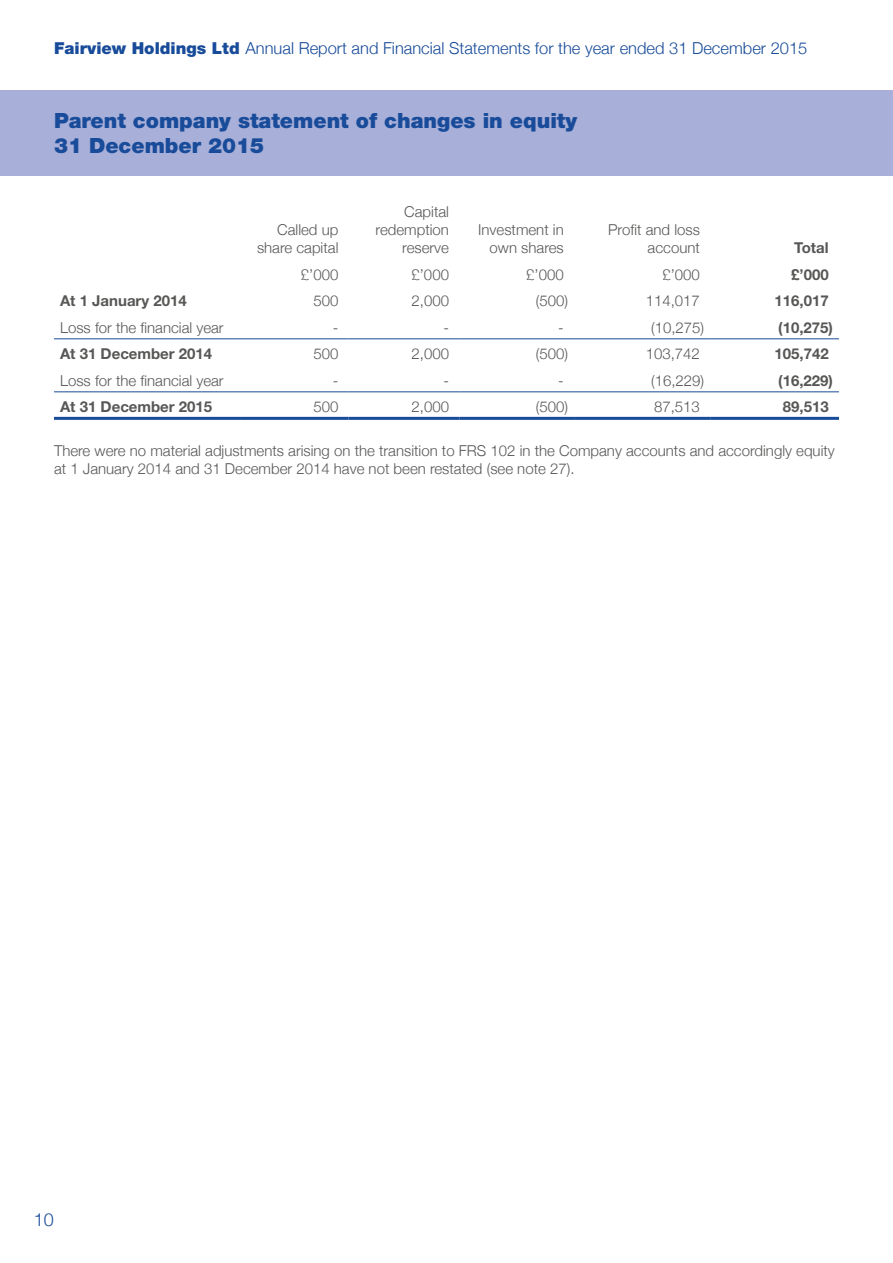
<style>
.page{position:relative;width:893px;height:1263px;background:#fff}
.page>*{position:absolute;margin:0;border:0;box-sizing:border-box;transform-origin:0 0}
.t1{font:900 21px/25.2px "Helvetica Neue LT Std";color:#184b99}
.t2{font:300 18px "Helvetica Neue";color:#184b99}
.t3{font:300 16.5px "Helvetica Neue";color:#184b99}
.t4{font:300 15px/18px "Helvetica Neue";color:#575756;text-align:right}
.t5{font:700 15px "Helvetica Neue";color:#575756}
.s1{font-family:"Helvetica Neue LT Std";font-weight:900}
</style>
<div class="page">
<div style="left:0;top:90px;width:893px;height:86px;background:#a8afd8"></div>
<hr style="left:54px;top:338px;width:187px;height:1px;background:#184b99">
<hr style="left:241px;top:338px;width:108px;height:1px;background:#184b99">
<hr style="left:349px;top:338px;width:110px;height:1px;background:#184b99">
<hr style="left:459px;top:338px;width:115px;height:1px;background:#184b99">
<hr style="left:574px;top:338px;width:136px;height:1px;background:#184b99">
<hr style="left:710px;top:338px;width:129px;height:1px;background:#184b99">
<hr style="left:54px;top:391px;width:187px;height:1px;background:#184b99">
<hr style="left:241px;top:391px;width:108px;height:1px;background:#184b99">
<hr style="left:349px;top:391px;width:110px;height:1px;background:#184b99">
<hr style="left:459px;top:391px;width:115px;height:1px;background:#184b99">
<hr style="left:574px;top:391px;width:136px;height:1px;background:#184b99">
<hr style="left:710px;top:391px;width:129px;height:1px;background:#184b99">
<hr style="left:54px;top:417px;width:187px;height:3px;background:#184b99">
<hr style="left:241px;top:417px;width:108px;height:3px;background:#184b99">
<hr style="left:349px;top:417px;width:110px;height:3px;background:#184b99">
<hr style="left:459px;top:417px;width:115px;height:3px;background:#184b99">
<hr style="left:574px;top:417px;width:136px;height:3px;background:#184b99">
<hr style="left:710px;top:417px;width:129px;height:3px;background:#184b99">
<p class="t3" style="left:54px;top:35px;width:755px"><span class="s1">Fairview Holdings Ltd</span> Annual Report and Financial Statements for the year ended 31 December 2015</p>
<h1 class="t1" style="left:54px;top:108px;width:525px">Parent company statement of changes in equity<br>31 December 2015</h1>
<p class="t4" style="left:257px;top:220px;width:83px">Called up share capital</p>
<p class="t4" style="left:376px;top:202px;width:75px">Capital redemption reserve</p>
<p class="t4" style="left:478px;top:220px;width:87px">Investment in own shares</p>
<p class="t4" style="left:608px;top:220px;width:93px">Profit and loss account</p>
<p class="t5" style="left:794px;top:239px;width:36px">Total</p>
<p class="t4" style="left:301px;top:264px;width:39px">£’000</p>
<p class="t4" style="left:411px;top:264px;width:39px">£’000</p>
<p class="t4" style="left:526px;top:264px;width:39px">£’000</p>
<p class="t4" style="left:662px;top:264px;width:39px">£’000</p>
<p class="t5" style="left:791px;top:265px;width:39px">£’000</p>
<p class="t5" style="left:60px;top:292px;width:128px">At 1 January 2014</p>
<p class="t4" style="left:313px;top:291px;width:27px">500</p>
<p class="t4" style="left:411px;top:291px;width:39px">2,000</p>
<p class="t4" style="left:536px;top:291px;width:34px">(500)</p>
<p class="t4" style="left:646px;top:291px;width:56px">114,017</p>
<p class="t5" style="left:774px;top:292px;width:56px">116,017</p>
<p class="t4" style="left:60px;top:317px;width:165px">Loss for the financial year</p>
<p class="t4" style="left:333px;top:317px;width:7px">-</p>
<p class="t4" style="left:443px;top:317px;width:7px">-</p>
<p class="t4" style="left:558px;top:317px;width:7px">-</p>
<p class="t4" style="left:651px;top:317px;width:55px">(10,275)</p>
<p class="t5" style="left:778px;top:318px;width:56px">(10,275)</p>
<p class="t5" style="left:60px;top:345px;width:154px">At 31 December 2014</p>
<p class="t4" style="left:313px;top:344px;width:27px">500</p>
<p class="t4" style="left:411px;top:344px;width:39px">2,000</p>
<p class="t4" style="left:536px;top:344px;width:34px">(500)</p>
<p class="t4" style="left:646px;top:344px;width:56px">103,742</p>
<p class="t5" style="left:774px;top:345px;width:56px">105,742</p>
<p class="t4" style="left:60px;top:370px;width:165px">Loss for the financial year</p>
<p class="t4" style="left:333px;top:370px;width:7px">-</p>
<p class="t4" style="left:443px;top:370px;width:7px">-</p>
<p class="t4" style="left:558px;top:370px;width:7px">-</p>
<p class="t4" style="left:651px;top:370px;width:55px">(16,229)</p>
<p class="t5" style="left:778px;top:371px;width:56px">(16,229)</p>
<p class="t5" style="left:60px;top:398px;width:154px">At 31 December 2015</p>
<p class="t4" style="left:313px;top:397px;width:27px">500</p>
<p class="t4" style="left:411px;top:397px;width:39px">2,000</p>
<p class="t4" style="left:536px;top:397px;width:34px">(500)</p>
<p class="t4" style="left:654px;top:397px;width:47px">87,513</p>
<p class="t5" style="left:783px;top:398px;width:47px">89,513</p>
<p class="t4" style="left:54px;top:440px;width:782px;text-align:left">There were no material adjustments arising on the transition to FRS 102 in the Company accounts and accordingly equity at 1 January 2014 and 31 December 2014 have not been restated (see note 27).</p>
<p class="t2" style="left:34px;top:1205px;width:22px">10</p>
</div>
